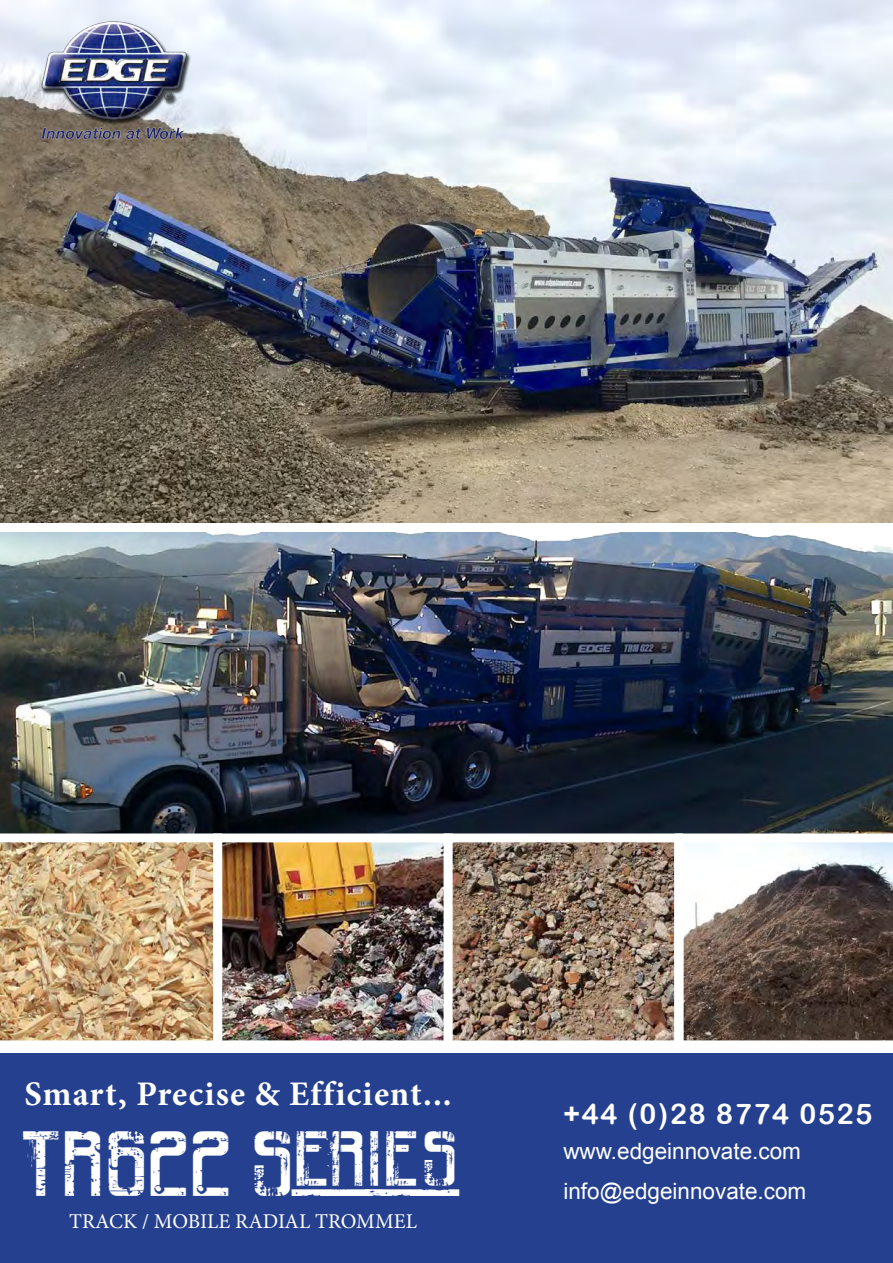
<style>
.page{position:relative;width:893px;height:1263px;background:#fff}
.page>*{position:absolute;margin:0;border:0;box-sizing:border-box;transform-origin:0 0}
.t1{font:48px "Railway To Hells";color:#fff}
.t2{font:700 34.5px "Minion Pro";letter-spacing:.03em;color:#fff}
.t3{font:28.5px "Arial Rounded MT Bold";letter-spacing:.06em;color:#fff}
.t4{font:22.5px/39.9px "Arial";color:#fff}
.t5{font:21px "Minion Pro";color:#fff}
</style>
<div class="page">
<img style="left:0;top:532px;width:893px;height:301px">
<img style="left:0;top:0;width:893px;height:523px">
<img style="left:454px;top:843px;width:219px;height:197px">
<img style="left:0;top:833px;width:213px;height:207px">
<img style="left:223px;top:843px;width:220px;height:197px">
<div style="left:213px;top:833px;width:240px;height:221px;border:9px solid #fff"></div>
<div style="left:444px;top:833px;width:239px;height:221px;border:9px solid #fff"></div>
<svg style="left:675px;top:833px;width:218px;height:207px"></svg>
<div style="left:0;top:1047px;width:893px;height:216px;background:#25408f"></div>
<div style="left:0;top:1040px;width:893px;height:5px;background:#fff"></div>
<div style="left:0;top:1043px;width:893px;height:9px;background:#fff"></div>
<img style="left:22px;top:17px;width:182px;height:133px">
<h2 class="t2" style="left:24px;top:1070px;width:429px">Smart, Precise &amp; Efficient...</h2>
<h1 class="t1" style="left:21px;top:1127px;width:439px">TR622 SERIES</h1>
<p class="t5" style="left:69px;top:1207px;width:349px">TRACK / MOBILE RADIAL TROMMEL</p>
<p class="t3" style="left:563px;top:1096px;width:311px">+44 (0)28 8774 0525</p>
<p class="t4" style="left:563px;top:1131px;width:244px">www.edgeinnovate.com info@edgeinnovate.com</p>
</div>
